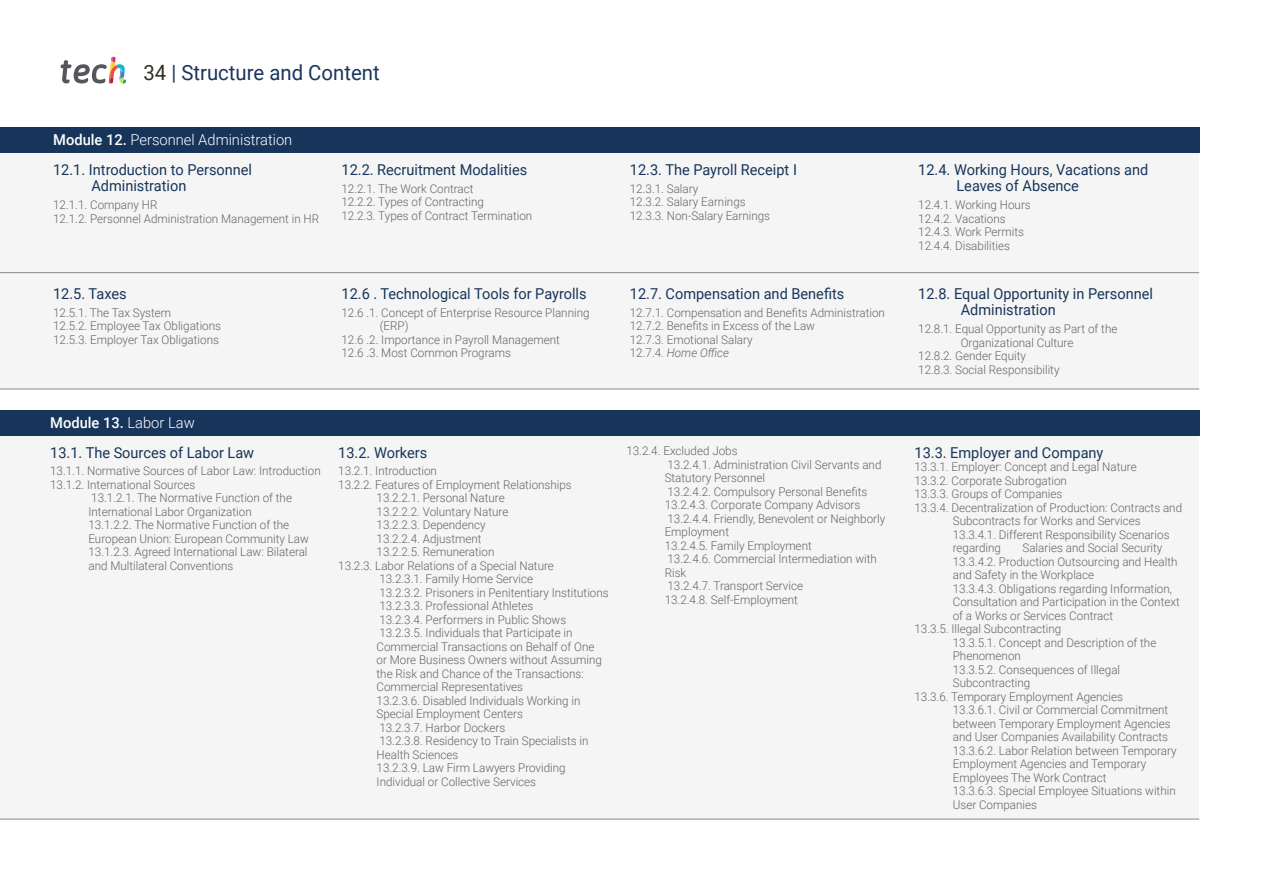
<style>
.page{position:relative;width:1263px;height:893px;background:#fff}
.page>*{position:absolute;margin:0;border:0;box-sizing:border-box;transform-origin:0 0}
.t1{font:21px "Roboto";color:#1a355c}
.t2{font:15px/16.5px "Roboto";color:#17355b}
.t3{font:300 15px "Roboto";color:#fff}
.t4{font:300 12px/13.5px "Roboto";color:#61646a}
.s1{color:#312e20}
.s2{font-weight:500}
.s3{font-weight:500;color:#fff}
.s4{font-weight:300;color:#fff}
.s5{font-style:italic}
</style>
<div class="page">
<svg style="left:61px;top:57px;width:65px;height:27px"></svg>
<div style="left:0;top:150px;width:1199px;height:239px;background:#f4f5f4"></div>
<div style="left:0;top:128px;width:1199px;height:25px;background:#17355b"></div>
<hr style="left:0;top:389px;width:1199px;height:1px;background:#878a8e">
<hr style="left:0;top:272px;width:1199px;height:1px;background:#878a8e">
<div style="left:0;top:425px;width:1199px;height:394px;background:#f4f5f4"></div>
<div style="left:0;top:410px;width:1199px;height:26px;background:#17355b"></div>
<hr style="left:0;top:819px;width:1199px;height:1px;background:#878a8e">
<h1 class="t1" style="left:144px;top:57px;width:238px"><span class="s1">34</span> | Structure and Content</h1>
<p class="t3" style="left:53px;top:129px;width:241px"><span class="s2">Module 12.</span> Personnel Administration</p>
<p class="t2" style="left:91px;top:161px;width:162px;text-indent:-38px">12.1. Introduction to Personnel<br>Administration</p>
<p class="t4" style="left:53px;top:198px;width:268px">12.1.1. Company HR<br>12.1.2. Personnel Administration Management in HR</p>
<p class="t2" style="left:53px;top:285px;width:75px">12.5. Taxes</p>
<p class="t4" style="left:53px;top:305px;width:169px">12.5.1. The Tax System<br>12.5.2. Employee Tax Obligations<br>12.5.3. Employer Tax Obligations</p>
<p class="t2" style="left:50px;top:407px;width:206px;line-height:29.7px"><span class="s3">Module 13.</span> <span class="s4">Labor Law<br></span>13.1. The Sources of Labor Law</p>
<p class="t4" style="left:50px;top:464px;width:272px">13.1.1. Normative Sources of Labor Law: Introduction</p>
<p class="t4" style="left:50px;top:477px;width:147px">13.1.2. International Sources</p>
<p class="t4" style="left:91px;top:491px;width:202px">13.1.2.1. The Normative Function of the</p>
<p class="t4" style="left:88px;top:504px;width:165px">International Labor Organization</p>
<p class="t4" style="left:88px;top:518px;width:202px">13.1.2.2. The Normative Function of the</p>
<p class="t4" style="left:88px;top:531px;width:222px">European Union: European Community Law</p>
<p class="t4" style="left:88px;top:545px;width:221px">13.1.2.3. Agreed International Law: Bilateral</p>
<p class="t4" style="left:88px;top:558px;width:146px">and Multilateral Conventions</p>
<p class="t2" style="left:341px;top:161px;width:187px">12.2. Recruitment Modalities</p>
<p class="t4" style="left:341px;top:181px;width:192px">12.2.1. The Work Contract<br>12.2.2. Types of Contracting<br>12.2.3. Types of Contract Termination</p>
<p class="t2" style="left:341px;top:285px;width:247px">12.6 . Technological Tools for Payrolls</p>
<p class="t4" style="left:341px;top:305px;width:249px">12.6 .1. Concept of Enterprise Resource Planning</p>
<p class="t4" style="left:380px;top:319px;width:30px">(ERP)</p>
<p class="t4" style="left:341px;top:332px;width:220px">12.6 .2. Importance in Payroll Management</p>
<p class="t4" style="left:341px;top:346px;width:171px">12.6 .3. Most Common Programs</p>
<p class="t2" style="left:630px;top:161px;width:169px">12.3. The Payroll Receipt I</p>
<p class="t4" style="left:630px;top:181px;width:142px">12.3.1. Salary<br>12.3.2. Salary Earnings<br>12.3.3. Non-Salary Earnings</p>
<p class="t2" style="left:630px;top:285px;width:216px">12.7. Compensation and Benefits</p>
<p class="t4" style="left:630px;top:305px;width:257px">12.7.1. Compensation and Benefits Administration 12.7.2. Benefits in Excess of the Law<br>12.7.3. Emotional Salary<br>12.7.4. <span class="s5">Home Office</span></p>
<p class="t2" style="left:956px;top:161px;width:193px;text-indent:-38px">12.4. Working Hours, Vacations and<br>Leaves of Absence</p>
<p class="t4" style="left:918px;top:198px;width:114px">12.4.1. Working Hours<br>12.4.2. Vacations<br>12.4.3. Work Permits<br>12.4.4. Disabilities</p>
<p class="t2" style="left:961px;top:285px;width:194px;text-indent:-43px">12.8. Equal Opportunity in Personnel<br>Administration</p>
<p class="t4" style="left:918px;top:322px;width:201px">12.8.1. Equal Opportunity as Part of the</p>
<p class="t4" style="left:961px;top:335px;width:114px">Organizational Culture</p>
<p class="t4" style="left:918px;top:349px;width:109px">12.8.2. Gender Equity</p>
<p class="t4" style="left:918px;top:362px;width:143px">12.8.3. Social Responsibility</p>
<p class="t2" style="left:338px;top:443px;width:91px">13.2. Workers</p>
<p class="t4" style="left:338px;top:464px;width:100px">13.2.1. Introduction</p>
<p class="t4" style="left:338px;top:477px;width:235px">13.2.2. Features of Employment Relationships</p>
<p class="t4" style="left:377px;top:491px;width:130px">13.2.2.1. Personal Nature</p>
<p class="t4" style="left:377px;top:504px;width:133px">13.2.2.2. Voluntary Nature</p>
<p class="t4" style="left:377px;top:518px;width:111px">13.2.2.3. Dependency</p>
<p class="t4" style="left:377px;top:531px;width:107px">13.2.2.4. Adjustment</p>
<p class="t4" style="left:377px;top:545px;width:119px">13.2.2.5. Remuneration</p>
<p class="t4" style="left:338px;top:558px;width:217px">13.2.3. Labor Relations of a Special Nature</p>
<p class="t4" style="left:379px;top:572px;width:155px">13.2.3.1. Family Home Service</p>
<p class="t4" style="left:379px;top:585px;width:231px">13.2.3.2. Prisoners in Penitentiary Institutions</p>
<p class="t4" style="left:379px;top:599px;width:155px">13.2.3.3. Professional Athletes</p>
<p class="t4" style="left:379px;top:612px;width:188px">13.2.3.4. Performers in Public Shows</p>
<p class="t4" style="left:379px;top:626px;width:195px">13.2.3.5. Individuals that Participate in</p>
<p class="t4" style="left:377px;top:639px;width:219px">Commercial Transactions on Behalf of One</p>
<p class="t4" style="left:377px;top:653px;width:227px">or More Business Owners without Assuming</p>
<p class="t4" style="left:377px;top:666px;width:209px">the Risk and Chance of the Transactions:</p>
<p class="t4" style="left:377px;top:680px;width:148px">Commercial Representatives</p>
<p class="t4" style="left:377px;top:693px;width:205px">13.2.3.6. Disabled Individuals Working in</p>
<p class="t4" style="left:377px;top:707px;width:148px">Special Employment Centers</p>
<p class="t4" style="left:379px;top:720px;width:127px">13.2.3.7. Harbor Dockers</p>
<p class="t4" style="left:379px;top:734px;width:211px">13.2.3.8. Residency to Train Specialists in</p>
<p class="t4" style="left:377px;top:747px;width:83px">Health Sciences</p>
<p class="t4" style="left:377px;top:761px;width:191px">13.2.3.9. Law Firm Lawyers Providing</p>
<p class="t4" style="left:377px;top:774px;width:161px">Individual or Collective Services</p>
<p class="t4" style="left:665px;top:444px;width:222px;text-indent:-38px">13.2.4. Excluded Jobs<br>13.2.4.1. Administration Civil Servants and<br>Statutory Personnel<br>13.2.4.2. Compulsory Personal Benefits<br>13.2.4.3. Corporate Company Advisors<br>13.2.4.4. Friendly, Benevolent or Neighborly<br>Employment<br>13.2.4.5. Family Employment<br>13.2.4.6. Commercial Intermediation with<br>Risk<br>13.2.4.7. Transport Service<br>13.2.4.8. Self-Employment</p>
<p class="t2" style="left:914px;top:443px;width:190px">13.3. Employer and Company</p>
<p class="t4" style="left:914px;top:460px;width:224px">13.3.1. Employer: Concept and Legal Nature</p>
<p class="t4" style="left:914px;top:473px;width:154px">13.3.2. Corporate Subrogation</p>
<p class="t4" style="left:914px;top:487px;width:149px">13.3.3. Groups of Companies</p>
<p class="t4" style="left:914px;top:500px;width:269px">13.3.4. Decentralization of Production: Contracts and</p>
<p class="t4" style="left:953px;top:514px;width:189px">Subcontracts for Works and Services</p>
<p class="t4" style="left:953px;top:527px;width:218px">13.3.4.1. Different Responsibility Scenarios</p>
<p class="t4" style="left:953px;top:541px;width:50px">regarding</p>
<p class="t4" style="left:1022px;top:541px;width:141px">Salaries and Social Security</p>
<p class="t4" style="left:953px;top:554px;width:226px">13.3.4.2. Production Outsourcing and Health</p>
<p class="t4" style="left:953px;top:568px;width:143px">and Safety in the Workplace</p>
<p class="t4" style="left:953px;top:581px;width:221px">13.3.4.3. Obligations regarding Information,</p>
<p class="t4" style="left:953px;top:595px;width:229px">Consultation and Participation in the Context</p>
<p class="t4" style="left:953px;top:608px;width:162px">of a Works or Services Contract</p>
<p class="t4" style="left:914px;top:622px;width:148px">13.3.5. Illegal Subcontracting</p>
<p class="t4" style="left:953px;top:635px;width:205px">13.3.5.1. Concept and Description of the</p>
<p class="t4" style="left:953px;top:649px;width:70px">Phenomenon</p>
<p class="t4" style="left:953px;top:662px;width:169px">13.3.5.2. Consequences of Illegal</p>
<p class="t4" style="left:953px;top:676px;width:79px">Subcontracting</p>
<p class="t4" style="left:914px;top:689px;width:210px">13.3.6. Temporary Employment Agencies</p>
<p class="t4" style="left:953px;top:703px;width:217px">13.3.6.1. Civil or Commercial Commitment</p>
<p class="t4" style="left:953px;top:716px;width:219px">between Temporary Employment Agencies</p>
<p class="t4" style="left:953px;top:730px;width:217px">and User Companies Availability Contracts</p>
<p class="t4" style="left:953px;top:743px;width:225px">13.3.6.2. Labor Relation between Temporary</p>
<p class="t4" style="left:953px;top:757px;width:195px">Employment Agencies and Temporary</p>
<p class="t4" style="left:953px;top:770px;width:155px">Employees The Work Contract</p>
<p class="t4" style="left:953px;top:784px;width:224px">13.3.6.3. Special Employee Situations within</p>
<p class="t4" style="left:953px;top:797px;width:86px">User Companies</p>
</div>
